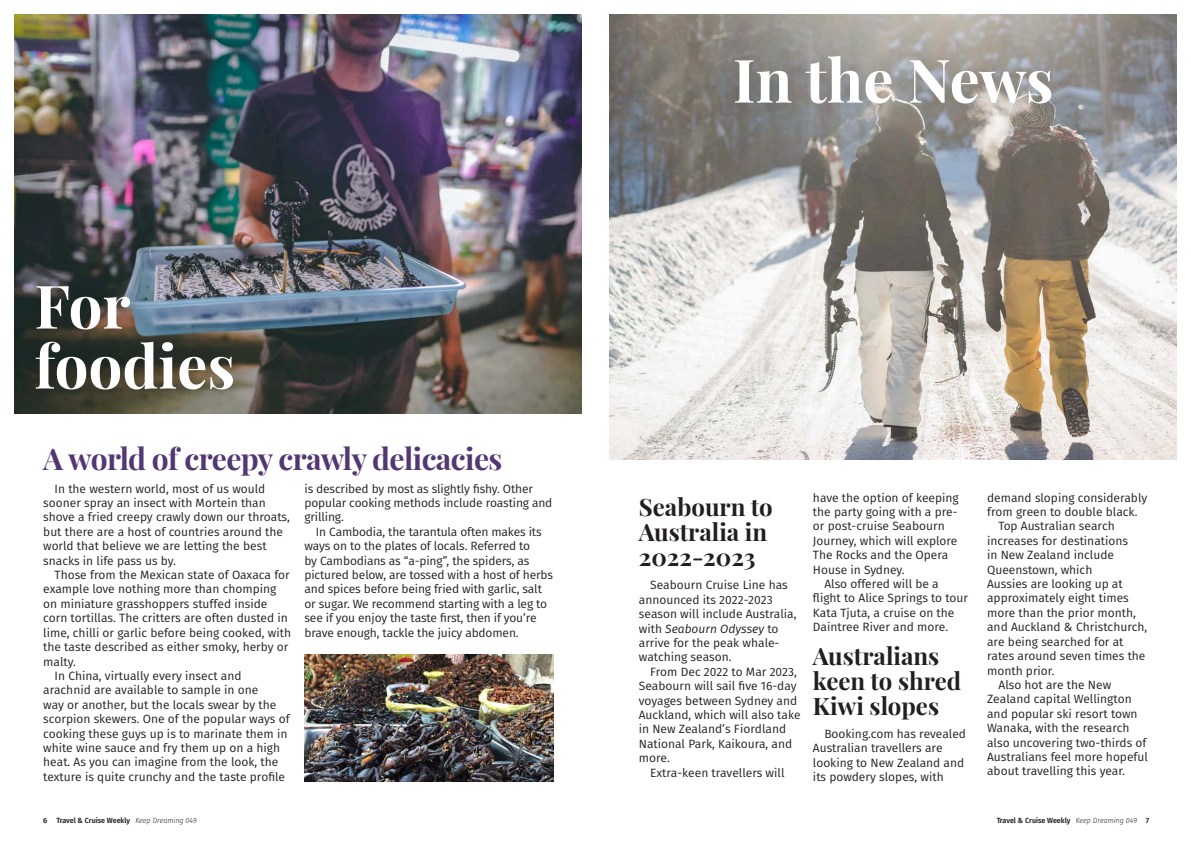
<style>
.page{position:relative;width:1191px;height:842px;background:#fff}
.page>*{position:absolute;margin:0;border:0;box-sizing:border-box;transform-origin:0 0}
.TCW_title{font:700 60px/60px "Playfair Display";color:#fff}
.TCW_headline{font:700 30px "Playfair Display";letter-spacing:-.02em;color:#533772}
.TCW_mini_head{font:700 24px/25px "Playfair Display";color:#231f20}
.TCW_body_with_indent{font:12px/14.4px "Fira Sans";color:#231f20}
.t1{font:600 7.5px "Fira Sans";color:#231f20}
.t2{font:600 7.5px "Fira Sans";color:#231f20;scale:.95 1}
.s1{font-style:italic}
.s2{font-weight:300;font-style:italic}
</style>
<div class="page">
<img style="left:609px;top:14px;width:567px;height:445px">
<div style="left:722px;top:39px;width:349px;height:84px;background:#231f20;opacity:.2"></div>
<img style="left:14px;top:14px;width:567px;height:399px">
<div style="left:27px;top:275px;width:220px;height:128px;background:#231f20;opacity:.23"></div>
<img style="left:304px;top:655px;width:249px;height:126px">
<p class="TCW_title" style="left:35px;top:271px;width:202px">For foodies</p>
<p class="TCW_headline" style="left:43px;top:435px;width:461px">A world of creepy crawly delicacies</p>
<p class="TCW_body_with_indent" style="left:43px;top:481px;width:248px;text-indent:11px">In the western world, most of us would sooner spray an insect with Mortein than shove a fried creepy crawly down our throats, but there are a host of countries around the world that believe we are letting the best snacks in life pass us by.</p>
<p class="TCW_body_with_indent" style="left:43px;top:567px;width:249px;text-indent:11px">Those from the Mexican state of Oaxaca for example love nothing more than chomping on miniature grasshoppers stuffed inside corn tortillas. The critters are often dusted in lime, chilli or garlic before being cooked, with the taste described as either smoky, herby or malty.</p>
<p class="TCW_body_with_indent" style="left:43px;top:668px;width:248px;text-indent:11px">In China, virtually every insect and arachnid are available to sample in one<br>way or another, but the locals swear by the scorpion skewers. One of the popular ways of cooking these guys up is to marinate them in white wine sauce and fry them up on a high heat. As you can imagine from the look, the texture is quite crunchy and the taste profile</p>
<p class="TCW_body_with_indent" style="left:304px;top:481px;width:249px">is described by most as slightly fishy. Other popular cooking methods include roasting and grilling.</p>
<p class="TCW_body_with_indent" style="left:304px;top:524px;width:250px;text-indent:11px">In Cambodia, the tarantula often makes its ways on to the plates of locals. Referred to<br>by Cambodians as “a-ping”, the spiders, as pictured below, are tossed with a host of herbs and spices before being fried with garlic, salt or sugar. We recommend starting with a leg to see if you enjoy the taste first, then if you’re brave enough, tackle the juicy abdomen.</p>
<p class="TCW_title" style="left:733px;top:45px;width:322px">In the News</p>
<p class="TCW_mini_head" style="left:639px;top:493px;width:135px">Seabourn to<br>Australia in<br>2022-2023</p>
<p class="TCW_body_with_indent" style="left:639px;top:578px;width:159px;text-indent:11px">Seabourn Cruise Line has announced its 2022-2023 season will include Australia, with <span class="s1">Seabourn Odyssey</span> to arrive for the peak whale&shy;watching season.</p>
<p class="TCW_body_with_indent" style="left:639px;top:664px;width:163px;text-indent:11px">From Dec 2022 to Mar 2023,<br>Seabourn will sail five 16-day voyages between Sydney and<br>Auckland, which will also take in New Zealand’s Fiordland<br>National Park, Kaikoura, and more.</p>
<p class="TCW_body_with_indent" style="left:650px;top:765px;width:136px">Extra-keen travellers will</p>
<p class="TCW_body_with_indent" style="left:813px;top:490px;width:147px">have the option of keeping the party going with a pre&shy;or post-cruise Seabourn<br>Journey, which will explore<br>The Rocks and the Opera<br>House in Sydney.</p>
<p class="TCW_body_with_indent" style="left:813px;top:576px;width:157px;text-indent:11px">Also offered will be a flight to Alice Springs to tour<br>Kata Tjuta, a cruise on the<br>Daintree River and more.</p>
<p class="TCW_mini_head" style="left:813px;top:641px;width:150px">Australians keen to shred<br>Kiwi slopes</p>
<p class="TCW_body_with_indent" style="left:813px;top:726px;width:155px;text-indent:11px">Booking.com has revealed<br>Australian travellers are looking to New Zealand and its powdery slopes, with</p>
<p class="TCW_body_with_indent" style="left:987px;top:490px;width:162px">demand sloping considerably from green to double black.</p>
<p class="TCW_body_with_indent" style="left:987px;top:519px;width:162px;text-indent:11px">Top Australian search increases for destinations<br>in New Zealand include<br>Queenstown, which<br>Aussies are looking up at approximately eight times more than the prior month, and Auckland &amp; Christchurch, are being searched for at rates around seven times the month prior.</p>
<p class="TCW_body_with_indent" style="left:987px;top:677px;width:162px;text-indent:11px">Also hot are the New<br>Zealand capital Wellington and popular ski resort town<br>Wanaka, with the research also uncovering two-thirds of<br>Australians feel more hopeful about travelling this year.</p>
<p class="t1" style="left:43px;top:814px;width:155px">6 Travel &amp; Cruise Weekly <span class="s2">Keep Dreaming 049</span></p>
<p class="t2" style="left:996px;top:814px;width:162px">Travel &amp; Cruise Weekly <span class="s2">Keep Dreaming 049</span> 7</p>
</div>
